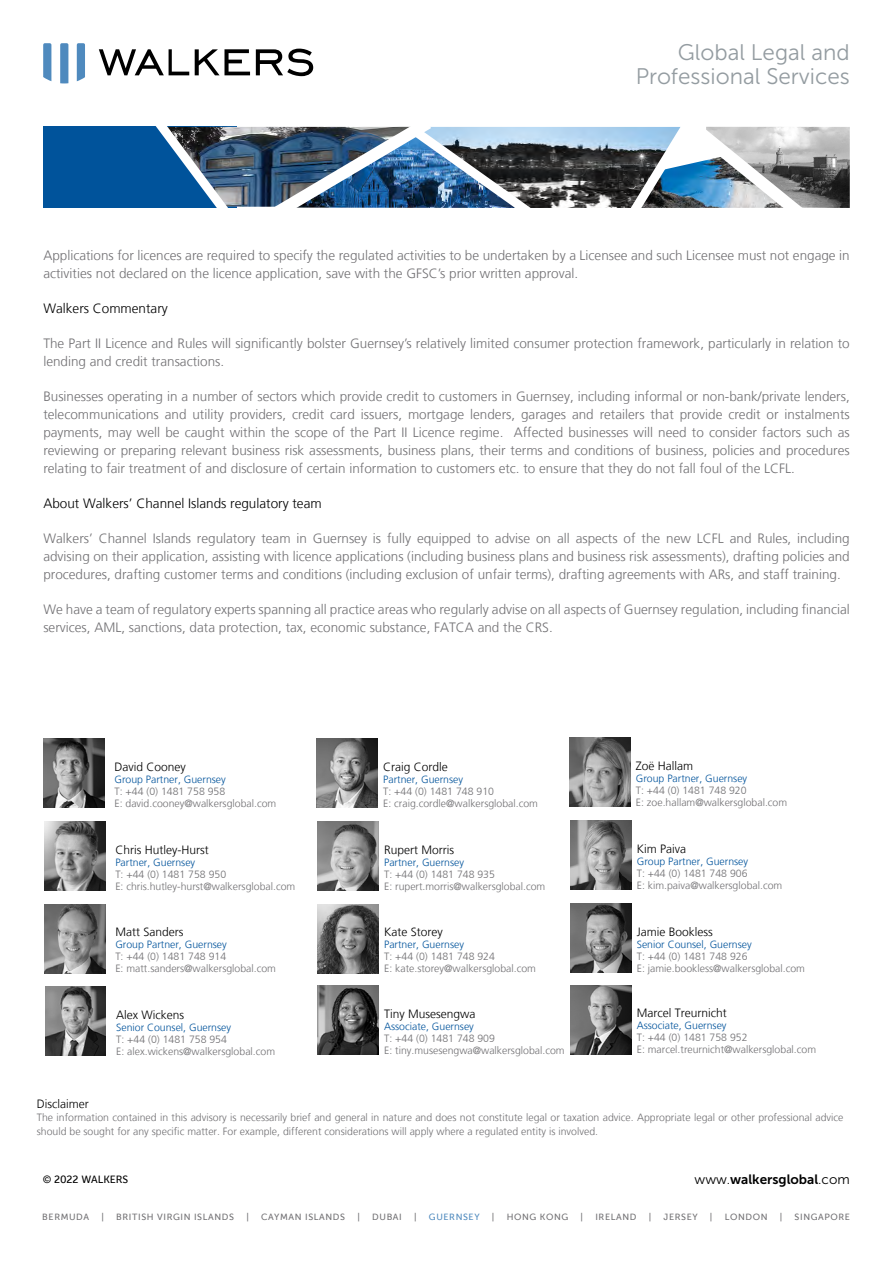
<style>
.page{position:relative;width:893px;height:1263px;background:#fff}
.page>*{position:absolute;margin:0;border:0;box-sizing:border-box;transform-origin:0 0}
.t1{font:22.5px/24px "Museo Sans 300";color:#949ca1;text-align:right}
.t2{font:300 13.5px/18px "Frutiger LT";color:#717073}
.t3{font:300 13.5px "Frutiger LT";color:#000}
.t4{font:13.5px "Museo Sans 700";color:#000}
.t5{font:300 12px "Frutiger LT";color:#000}
.t6{font:300 10.5px/12px "Frutiger LT";color:#717073}
.t7{font:300 10.5px "Frutiger LT";color:#00539b}
.t8{font:10.5px "Museo Sans 500";color:#000}
.t9{font:9px "Museo Sans 500";letter-spacing:.065em;color:#717073}
.t10{font:9px "Museo Sans 500";letter-spacing:.065em;color:#4f8abe}
.s1{font-family:"Museo Sans 300"}
</style>
<div class="page">
<svg style="left:99px;top:49px;width:90px;height:26px"></svg>
<svg style="left:195px;top:49px;width:55px;height:26px"></svg>
<svg style="left:256px;top:49px;width:57px;height:27px"></svg>
<svg style="left:43px;top:43px;width:8px;height:38px"></svg>
<svg style="left:60px;top:43px;width:8px;height:40px"></svg>
<svg style="left:77px;top:43px;width:8px;height:38px"></svg>
<div style="left:43px;top:127px;width:194px;height:81px;background:#00539b"></div>
<img style="left:237px;top:127px;width:383px;height:81px">
<img style="left:819px;top:127px;width:31px;height:81px">
<svg style="left:145px;top:126px;width:92px;height:82px"></svg>
<img style="left:258px;top:126px;width:288px;height:82px">
<svg style="left:620px;top:126px;width:199px;height:82px"></svg>
<img style="left:44px;top:822px;width:61px;height:69px">
<img style="left:318px;top:822px;width:61px;height:69px">
<img style="left:570px;top:821px;width:61px;height:69px">
<img style="left:44px;top:904px;width:61px;height:69px">
<img style="left:318px;top:904px;width:61px;height:69px">
<img style="left:570px;top:903px;width:61px;height:69px">
<img style="left:45px;top:986px;width:61px;height:69px">
<img style="left:318px;top:986px;width:61px;height:69px">
<img style="left:570px;top:985px;width:61px;height:69px">
<img style="left:43px;top:738px;width:61px;height:69px">
<img style="left:317px;top:738px;width:61px;height:69px">
<img style="left:569px;top:738px;width:61px;height:69px">
<h1 class="t1" style="left:636px;top:41px;width:216px">Global Legal and<br>Professional Services</h1>
<p class="t2" style="left:43px;top:247px;width:808px">Applications for licences are required to specify the regulated activities to be undertaken by a Licensee and such Licensee must not engage in activities not declared on the licence application, save with the GFSC’s prior written approval.</p>
<p class="t3" style="left:43px;top:301px;width:126px">Walkers Commentary</p>
<p class="t2" style="left:43px;top:335px;width:808px">The Part II Licence and Rules will significantly bolster Guernsey’s relatively limited consumer protection framework, particularly in relation to lending and credit transactions.</p>
<p class="t2" style="left:43px;top:388px;width:808px;text-align:justify">Businesses operating in a number of sectors which provide credit to customers in Guernsey, including informal or non-bank/private lenders, telecommunications and utility providers, credit card issuers, mortgage lenders, garages and retailers that provide credit or instalments payments, may well be caught within the scope of the Part II Licence regime. Affected businesses will need to consider factors such as reviewing or preparing relevant business risk assessments, business plans, their terms and conditions of business, policies and procedures relating to fair treatment of and disclosure of certain information to customers etc. to ensure that they do not fall foul of the LCFL.</p>
<p class="t3" style="left:43px;top:496px;width:280px">About Walkers’ Channel Islands regulatory team</p>
<p class="t2" style="left:43px;top:530px;width:808px;text-align:justify">Walkers’ Channel Islands regulatory team in Guernsey is fully equipped to advise on all aspects of the new LCFL and Rules, including advising on their application, assisting with licence applications (including business plans and business risk assessments), drafting policies and procedures, drafting customer terms and conditions (including exclusion of unfair terms), drafting agreements with ARs, and staff training.</p>
<p class="t2" style="left:43px;top:601px;width:808px">We have a team of regulatory experts spanning all practice areas who regularly advise on all aspects of Guernsey regulation, including financial services, AML, sanctions, data protection, tax, economic substance, FATCA and the CRS.</p>
<p class="t5" style="left:114px;top:760px;width:73px">David Cooney</p>
<p class="t7" style="left:114px;top:773px;width:113px">Group Partner, Guernsey</p>
<p class="t6" style="left:114px;top:785px;width:163px">T: +44 (0) 1481 758 958<br>E: david.cooney@walkersglobal.com</p>
<p class="t5" style="left:115px;top:843px;width:95px">Chris Hutley-Hurst</p>
<p class="t7" style="left:115px;top:856px;width:81px">Partner, Guernsey</p>
<p class="t6" style="left:115px;top:868px;width:181px">T: +44 (0) 1481 758 950<br>E: chris.hutley-hurst@walkersglobal.com</p>
<p class="t5" style="left:115px;top:925px;width:70px">Matt Sanders</p>
<p class="t7" style="left:115px;top:939px;width:113px">Group Partner, Guernsey</p>
<p class="t6" style="left:115px;top:951px;width:162px">T: +44 (0) 1481 748 914<br>E: matt.sanders@walkersglobal.com</p>
<p class="t5" style="left:116px;top:1008px;width:69px">Alex Wickens</p>
<p class="t7" style="left:116px;top:1021px;width:116px">Senior Counsel, Guernsey</p>
<p class="t6" style="left:116px;top:1033px;width:160px">T: +44 (0) 1481 758 954<br>E: alex.wickens@walkersglobal.com</p>
<p class="t5" style="left:383px;top:760px;width:66px">Craig Cordle</p>
<p class="t7" style="left:383px;top:773px;width:81px">Partner, Guernsey</p>
<p class="t6" style="left:383px;top:785px;width:156px">T: +44 (0) 1481 748 910<br>E: craig.cordle@walkersglobal.com</p>
<p class="t5" style="left:384px;top:843px;width:72px">Rupert Morris</p>
<p class="t7" style="left:384px;top:856px;width:81px">Partner, Guernsey</p>
<p class="t6" style="left:384px;top:868px;width:163px">T: +44 (0) 1481 748 935<br>E: rupert.morris@walkersglobal.com</p>
<p class="t5" style="left:384px;top:925px;width:60px">Kate Storey</p>
<p class="t7" style="left:384px;top:939px;width:81px">Partner, Guernsey</p>
<p class="t6" style="left:384px;top:951px;width:153px">T: +44 (0) 1481 748 924<br>E: kate.storey@walkersglobal.com</p>
<p class="t5" style="left:384px;top:1007px;width:93px">Tiny Musesengwa</p>
<p class="t7" style="left:384px;top:1020px;width:91px">Associate, Guernsey</p>
<p class="t6" style="left:384px;top:1032px;width:182px">T: +44 (0) 1481 748 909<br>E: tiny.musesengwa@walkersglobal.com</p>
<p class="t5" style="left:636px;top:759px;width:59px">Zoë Hallam</p>
<p class="t7" style="left:636px;top:772px;width:113px">Group Partner, Guernsey</p>
<p class="t6" style="left:636px;top:785px;width:153px">T: +44 (0) 1481 748 920<br>E: zoe.hallam@walkersglobal.com</p>
<p class="t5" style="left:637px;top:842px;width:51px">Kim Paiva</p>
<p class="t7" style="left:637px;top:856px;width:113px">Group Partner, Guernsey</p>
<p class="t6" style="left:637px;top:868px;width:147px">T: +44 (0) 1481 748 906<br>E: kim.paiva@walkersglobal.com</p>
<p class="t5" style="left:637px;top:925px;width:78px">Jamie Bookless</p>
<p class="t7" style="left:637px;top:938px;width:116px">Senior Counsel, Guernsey</p>
<p class="t6" style="left:637px;top:950px;width:170px">T: +44 (0) 1481 748 926<br>E: jamie.bookless@walkersglobal.com</p>
<p class="t5" style="left:637px;top:1006px;width:91px">Marcel Treurnicht</p>
<p class="t7" style="left:637px;top:1020px;width:91px">Associate, Guernsey</p>
<p class="t6" style="left:637px;top:1032px;width:181px">T: +44 (0) 1481 758 952<br>E: marcel.treurnicht@walkersglobal.com</p>
<p class="t5" style="left:37px;top:1097px;width:53px">Disclaimer</p>
<p class="t6" style="left:37px;top:1111px;width:808px;line-height:13.5px">The information contained in this advisory is necessarily brief and general in nature and does not constitute legal or taxation advice. Appropriate legal or other professional advice should be sought for any specific matter. For example, different considerations will apply where a regulated entity is involved.</p>
<p class="t8" style="left:43px;top:1174px;width:87px">© 2022 WALKERS</p>
<p class="t4" style="left:695px;top:1172px;width:157px"><span class="s1">www.</span>walkersglobal<span class="s1">.com</span></p>
<p class="t9" style="left:42px;top:1212px;width:48px">BERMUDA</p>
<p class="t9" style="left:101px;top:1212px;width:4px">|</p>
<p class="t9" style="left:116px;top:1212px;width:119px">BRITISH VIRGIN ISLANDS</p>
<p class="t9" style="left:246px;top:1212px;width:4px">|</p>
<p class="t9" style="left:261px;top:1212px;width:85px">CAYMAN ISLANDS</p>
<p class="t9" style="left:357px;top:1212px;width:4px">|</p>
<p class="t9" style="left:372px;top:1212px;width:31px">DUBAI</p>
<p class="t9" style="left:414px;top:1212px;width:4px">|</p>
<p class="t10" style="left:429px;top:1212px;width:52px">GUERNSEY</p>
<p class="t9" style="left:492px;top:1212px;width:4px">|</p>
<p class="t9" style="left:507px;top:1212px;width:63px">HONG KONG</p>
<p class="t9" style="left:581px;top:1212px;width:4px">|</p>
<p class="t9" style="left:595px;top:1212px;width:43px">IRELAND</p>
<p class="t9" style="left:649px;top:1212px;width:4px">|</p>
<p class="t9" style="left:664px;top:1212px;width:36px">JERSEY</p>
<p class="t9" style="left:710px;top:1212px;width:4px">|</p>
<p class="t9" style="left:725px;top:1212px;width:44px">LONDON</p>
<p class="t9" style="left:780px;top:1212px;width:4px">|</p>
<p class="t9" style="left:795px;top:1212px;width:57px">SINGAPORE</p>
</div>
